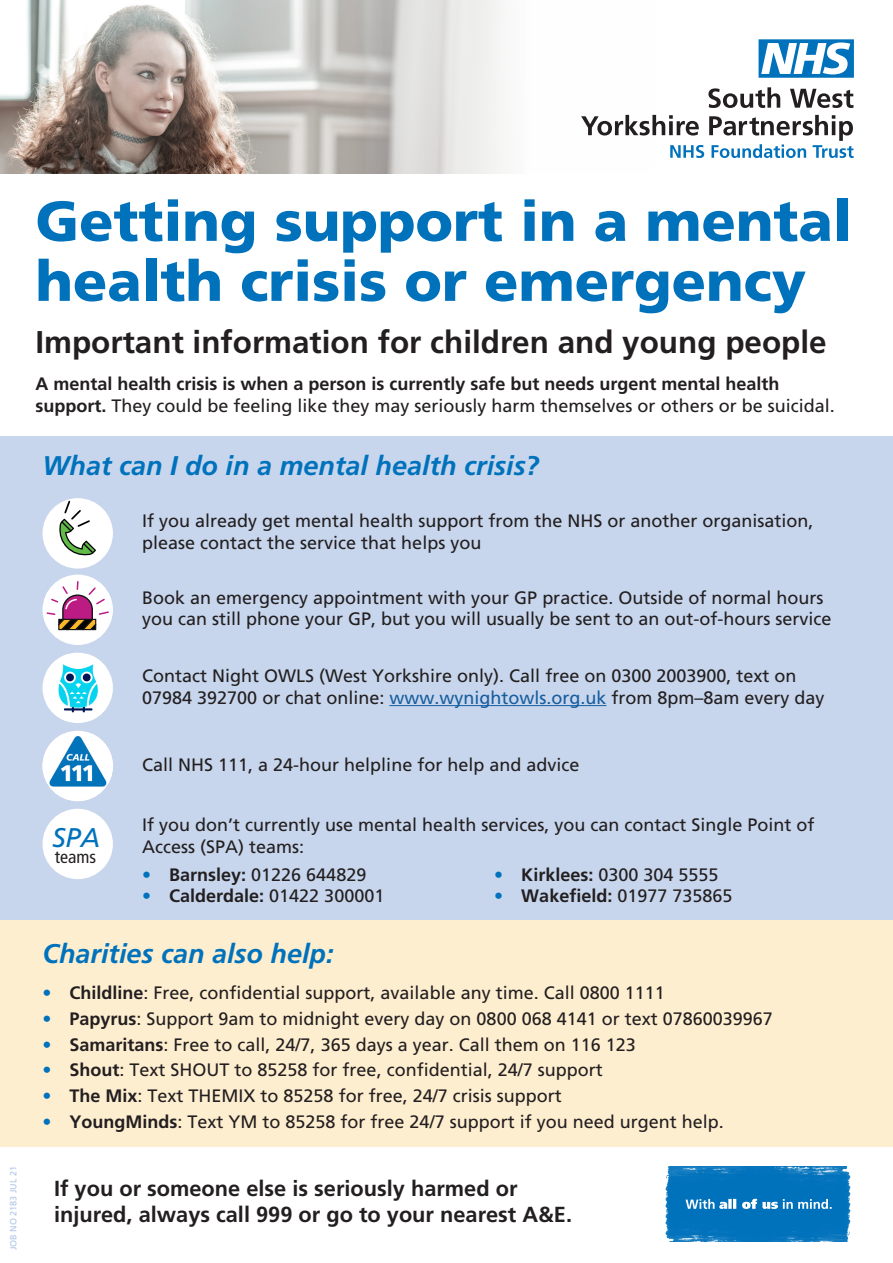
<style>
.page{position:relative;width:893px;height:1263px;background:#fff}
.page>*{position:absolute;margin:0;border:0;box-sizing:border-box;transform-origin:0 0}
.t1{font:900 56.25px/60px "Frutiger";color:#0072bc}
.t2{font:700 31.5px "Frutiger";color:#231f20}
.t3{font:italic 700 27px "Frutiger";color:#0072bc}
.t4{font:italic 27px "Frutiger";color:#0072bc}
.t5{font:700 21.75px/26.1px "Frutiger";color:#231f20}
.t6{font:18px/21.6px "Frutiger";color:#231f20}
.t7{font:700 18px/21.6px "Frutiger";color:#231f20}
.t8{font:condensed 18px "Frutiger";color:#231f20}
.t9{font:9px "Frutiger";color:#aec5e5}
.s1{font-weight:400}
.s2{color:#175d9e}
.s3{font-weight:700;color:#0072bc}
.s4{font-weight:700}
.s5{color:#0072bc}
</style>
<div class="page">
<div style="left:0;top:436px;width:893px;height:485px;background:#c7d6ed"></div>
<div style="left:0;top:921px;width:893px;height:226px;background:#feeed0"></div>
<img style="left:666px;top:1166px;width:184px;height:75px">
<svg style="left:685px;top:1199px;width:147px;height:10px"></svg>
<svg style="left:655px;top:115px;width:199px;height:43px"></svg>
<svg style="left:708px;top:87px;width:145px;height:21px"></svg>
<svg style="left:759px;top:39px;width:95px;height:39px"></svg>
<hr style="left:389px;top:705px;width:217px;height:1px;background:#175d9e">
<div style="left:43px;top:498px;width:70px;height:71px;background:#fff;border-radius:50%"></div>
<div style="left:43px;top:575px;width:70px;height:70px;background:#fff;border-radius:50%"></div>
<div style="left:43px;top:653px;width:70px;height:70px;background:#fff;border-radius:50%"></div>
<img style="left:47px;top:654px;width:59px;height:67px">
<img style="left:43px;top:734px;width:70px;height:67px">
<img style="left:0;top:0;width:655px;height:174px">
<svg style="left:46px;top:580px;width:64px;height:51px"></svg>
<div style="left:43px;top:809px;width:70px;height:70px;background:#fff;border-radius:50%"></div>
<svg style="left:59px;top:499px;width:37px;height:57px"></svg>
<p class="t1" style="left:35px;top:190px;width:818px">Getting support in a mental health crisis or emergency</p>
<p class="t2" style="left:35px;top:324px;width:793px">Important information for children and young people</p>
<p class="t7" style="left:35px;top:373px;width:801px">A mental health crisis is when a person is currently safe but needs urgent mental health support. <span class="s1">They could be feeling like they may seriously harm themselves or others or be suicidal.</span></p>
<p class="t3" style="left:43px;top:450px;width:498px">What can I do in a mental health crisis?</p>
<p class="t6" style="left:142px;top:510px;width:673px">If you already get mental health support from the NHS or another organisation, please contact the service that helps you</p>
<p class="t6" style="left:142px;top:586px;width:691px">Book an emergency appointment with your GP practice. Outside of normal hours you can still phone your GP, but you will usually be sent to an out-of-hours service</p>
<p class="t6" style="left:142px;top:665px;width:684px">Contact Night OWLS (West Yorkshire only). Call free on 0300 2003900, text on<br>07984 392700 or chat online: <span class="s2">www.wynightowls.org.uk</span> from 8pm–8am every day</p>
<p class="t9" style="left:8px;top:1250px;width:86px;rotate:-90deg">JOB NO 2183 JUL 21</p>
<p class="t4" style="left:52px;top:822px;width:50px">SPA</p>
<p class="t8" style="left:55px;top:846px;width:43px">teams</p>
<p class="t6" style="left:142px;top:753px;width:439px">Call NHS 111, a 24-hour helpline for help and advice</p>
<p class="t6" style="left:142px;top:814px;width:674px">If you don’t currently use mental health services, you can contact Single Point of<br>Access (SPA) teams:</p>
<p class="t6" style="left:142px;top:863px;width:226px"><span class="s3">•</span> <span class="s4">Barnsley:</span> 01226 644829</p>
<p class="t7" style="left:142px;top:885px;width:244px"><span class="s5">•</span> Calderdale: <span class="s1">01422 300001</span></p>
<p class="t6" style="left:494px;top:863px;width:226px"><span class="s3">•</span> <span class="s4">Kirklees:</span> 0300 304 5555</p>
<p class="t6" style="left:494px;top:885px;width:240px"><span class="s3">•</span> <span class="s4">Wakefield:</span> 01977 735865</p>
<p class="t3" style="left:43px;top:938px;width:293px">Charities can also help:</p>
<p class="t6" style="left:43px;top:982px;width:624px"><span class="s3">•</span> <span class="s4">Childline</span>: Free, confidential support, available any time. Call 0800 1111</p>
<p class="t6" style="left:43px;top:1007px;width:732px"><span class="s3">•</span> <span class="s4">Papyrus</span>: Support 9am to midnight every day on 0800 068 4141 or text 07860039967</p>
<p class="t6" style="left:43px;top:1033px;width:595px"><span class="s3">•</span> <span class="s4">Samaritans</span>: Free to call, 24/7, 365 days a year. Call them on 116 123</p>
<p class="t6" style="left:43px;top:1059px;width:562px"><span class="s3">•</span> <span class="s4">Shout</span>: Text SHOUT to 85258 for free, confidential, 24/7 support</p>
<p class="t6" style="left:43px;top:1085px;width:521px"><span class="s3">•</span> <span class="s4">The Mix</span>: Text THEMIX to 85258 for free, 24/7 crisis support</p>
<p class="t6" style="left:43px;top:1111px;width:683px"><span class="s3">•</span> <span class="s4">YoungMinds</span>: Text YM to 85258 for free 24/7 support if you need urgent help.</p>
<p class="t5" style="left:54px;top:1175px;width:520px">If you or someone else is seriously harmed or injured, always call 999 or go to your nearest A&amp;E.</p>
</div>
